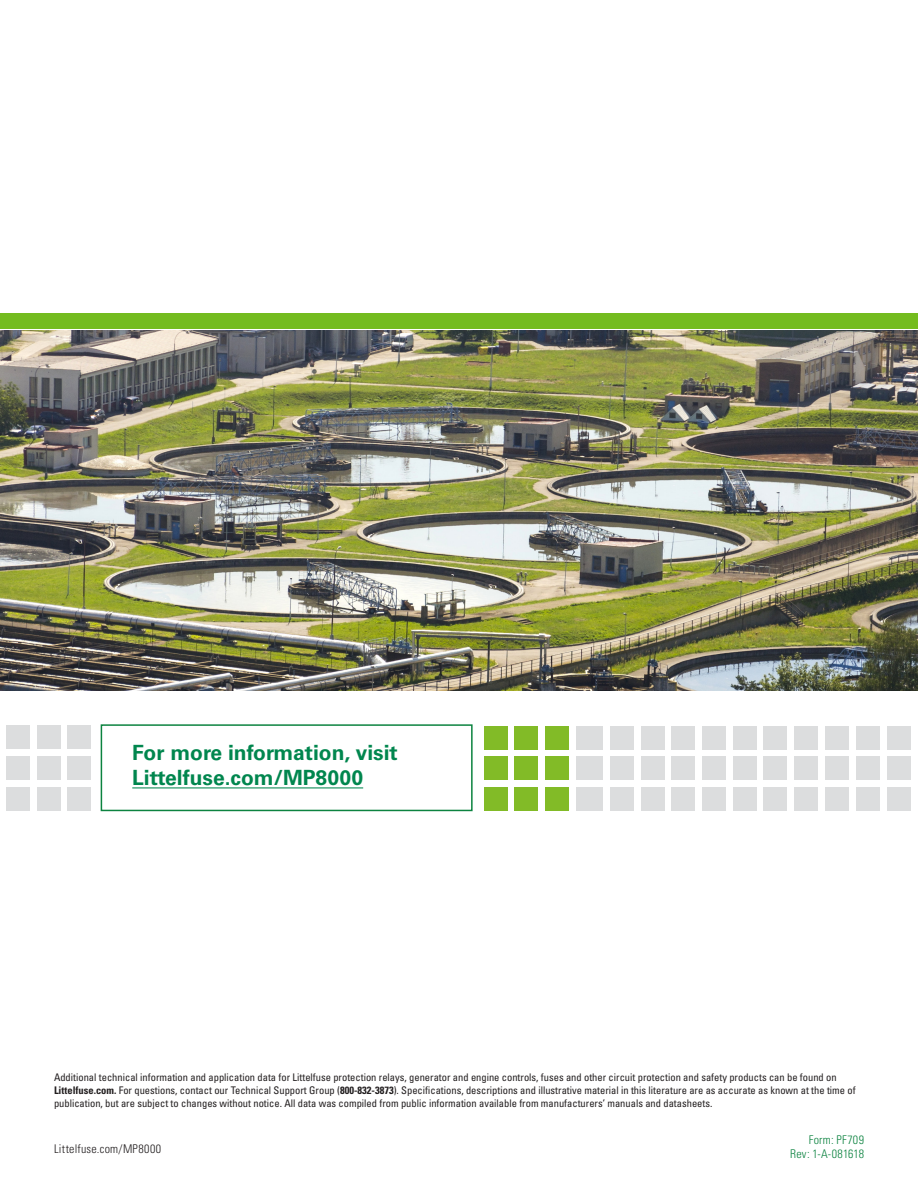
<style>
.page{position:relative;width:918px;height:1188px;background:#fff}
.page>*{position:absolute;margin:0;border:0;box-sizing:border-box;transform-origin:0 0}
.t1{font:700 21px "Univers LT Std";color:#00864e}
.t2{font:300 condensed 12px/14.2px "Univers LT Std";letter-spacing:.02em;color:#0c8340;text-align:right}
.t3{font:300 condensed 12px "Univers LT Std";letter-spacing:.02em;color:#231f20}
.t4{font:condensed 10.5px/12.6px "Univers LT Std";color:#231f20}
.s1{font-weight:700}
</style>
<div class="page">
<hr style="left:132px;top:787px;width:231px;height:1px;background:#00864e">
<div style="left:610px;top:726px;width:24px;height:23px;background:#dcddde"></div>
<div style="left:641px;top:726px;width:24px;height:23px;background:#dcddde"></div>
<div style="left:610px;top:757px;width:24px;height:23px;background:#dcddde"></div>
<div style="left:641px;top:757px;width:24px;height:23px;background:#dcddde"></div>
<div style="left:610px;top:787px;width:24px;height:24px;background:#dcddde"></div>
<div style="left:641px;top:787px;width:24px;height:24px;background:#dcddde"></div>
<div style="left:671px;top:726px;width:24px;height:23px;background:#dcddde"></div>
<div style="left:702px;top:726px;width:24px;height:23px;background:#dcddde"></div>
<div style="left:671px;top:757px;width:24px;height:23px;background:#dcddde"></div>
<div style="left:702px;top:757px;width:24px;height:23px;background:#dcddde"></div>
<div style="left:671px;top:787px;width:24px;height:24px;background:#dcddde"></div>
<div style="left:702px;top:787px;width:24px;height:24px;background:#dcddde"></div>
<div style="left:733px;top:726px;width:23px;height:23px;background:#dcddde"></div>
<div style="left:764px;top:726px;width:23px;height:23px;background:#dcddde"></div>
<div style="left:733px;top:757px;width:23px;height:23px;background:#dcddde"></div>
<div style="left:764px;top:757px;width:23px;height:23px;background:#dcddde"></div>
<div style="left:733px;top:787px;width:23px;height:24px;background:#dcddde"></div>
<div style="left:764px;top:787px;width:23px;height:24px;background:#dcddde"></div>
<div style="left:795px;top:726px;width:23px;height:23px;background:#dcddde"></div>
<div style="left:825px;top:726px;width:24px;height:23px;background:#dcddde"></div>
<div style="left:795px;top:757px;width:23px;height:23px;background:#dcddde"></div>
<div style="left:825px;top:757px;width:24px;height:23px;background:#dcddde"></div>
<div style="left:795px;top:787px;width:23px;height:24px;background:#dcddde"></div>
<div style="left:825px;top:787px;width:24px;height:24px;background:#dcddde"></div>
<div style="left:856px;top:726px;width:24px;height:23px;background:#dcddde"></div>
<div style="left:887px;top:726px;width:23px;height:23px;background:#dcddde"></div>
<div style="left:856px;top:757px;width:24px;height:23px;background:#dcddde"></div>
<div style="left:887px;top:757px;width:23px;height:23px;background:#dcddde"></div>
<div style="left:856px;top:787px;width:24px;height:24px;background:#dcddde"></div>
<div style="left:887px;top:787px;width:23px;height:24px;background:#dcddde"></div>
<div style="left:576px;top:726px;width:27px;height:23px;background:#dcddde"></div>
<div style="left:576px;top:757px;width:27px;height:23px;background:#dcddde"></div>
<div style="left:576px;top:787px;width:27px;height:24px;background:#dcddde"></div>
<div style="left:484px;top:726px;width:23px;height:23px;background:#82bb27"></div>
<div style="left:515px;top:726px;width:23px;height:23px;background:#82bb27"></div>
<div style="left:484px;top:757px;width:23px;height:23px;background:#82bb27"></div>
<div style="left:515px;top:757px;width:23px;height:23px;background:#82bb27"></div>
<div style="left:484px;top:787px;width:23px;height:24px;background:#82bb27"></div>
<div style="left:515px;top:787px;width:23px;height:24px;background:#82bb27"></div>
<div style="left:546px;top:726px;width:23px;height:23px;background:#82bb27"></div>
<div style="left:546px;top:757px;width:23px;height:23px;background:#82bb27"></div>
<div style="left:546px;top:787px;width:23px;height:24px;background:#82bb27"></div>
<div style="left:101px;top:724px;width:372px;height:87px;border:2px solid #0c8340"></div>
<div style="left:6px;top:725px;width:24px;height:24px;background:#dcddde"></div>
<div style="left:6px;top:756px;width:24px;height:24px;background:#dcddde"></div>
<div style="left:6px;top:787px;width:24px;height:23px;background:#dcddde"></div>
<div style="left:37px;top:725px;width:23px;height:24px;background:#dcddde"></div>
<div style="left:68px;top:725px;width:23px;height:24px;background:#dcddde"></div>
<div style="left:37px;top:756px;width:23px;height:24px;background:#dcddde"></div>
<div style="left:68px;top:756px;width:23px;height:24px;background:#dcddde"></div>
<div style="left:37px;top:787px;width:23px;height:23px;background:#dcddde"></div>
<div style="left:68px;top:787px;width:23px;height:23px;background:#dcddde"></div>
<div style="left:0;top:313px;width:918px;height:15px;background:#74bc1f"></div>
<img style="left:0;top:330px;width:918px;height:360px">
<p class="t1" style="left:132px;top:740px;width:267px">For more information, visit</p>
<p class="t1" style="left:132px;top:766px;width:232px">Littelfuse.com/MP8000</p>
<p class="t4" style="left:54px;top:1071px;width:803px">Additional technical information and application data for Littelfuse protection relays, generator and engine controls, fuses and other circuit protection and safety products can be found on<br><span class="s1">Littelfuse.com.</span> For questions, contact our Technical Support Group (<span class="s1">800-832-3873</span>). Specifications, descriptions and illustrative material in this literature are as accurate as known at the time of publication, but are subject to changes without notice. All data was compiled from public information available from manufacturers’ manuals and datasheets.</p>
<p class="t3" style="left:54px;top:1142px;width:109px">Littelfuse.com/MP8000</p>
<p class="t2" style="left:790px;top:1132px;width:75px">Form: PF709<br>Rev: 1-A-081618</p>
</div>
